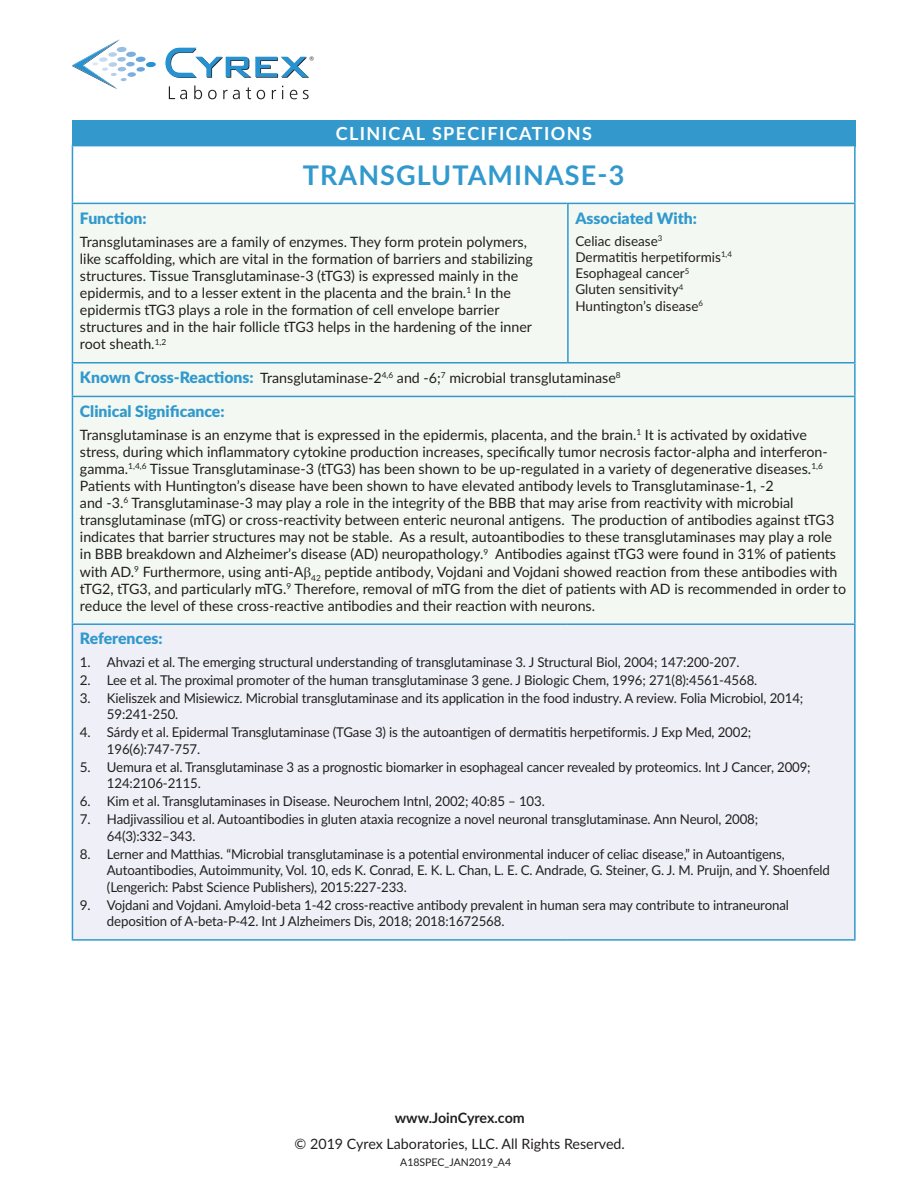
<style>
.page{position:relative;width:918px;height:1188px;background:#fff}
.page>*{position:absolute;margin:0;border:0;box-sizing:border-box;transform-origin:0 0}
.HEADLINE{font:700 27px "Lato";letter-spacing:.04em;color:#3199cd}
.t1{font:700 18px "Lato";letter-spacing:.08em;color:#fff}
.subhead{font:900 15.75px "Lato";color:#3199cd}
.Clinical_Significanc{font:14.25px/17.1px "Lato";color:#231f20}
.subhead-2{font:14.25px "Lato";color:#231f20}
.t2{font:700 14.25px "Lato";letter-spacing:-.005em;color:#231f20}
.Associated_With{font:13.5px/16.5px "Lato";letter-spacing:-.01em;color:#231f20}
.t3{font:10.5px "Lato";color:#231f20}
.s1{font-weight:900;font-size:15.75px;color:#3199cd}
</style>
<div class="page">
<svg style="left:169px;top:86px;width:18px;height:13px"></svg>
<svg style="left:194px;top:85px;width:8px;height:14px"></svg>
<svg style="left:208px;top:90px;width:9px;height:9px"></svg>
<svg style="left:223px;top:90px;width:17px;height:9px"></svg>
<svg style="left:246px;top:87px;width:5px;height:12px"></svg>
<svg style="left:257px;top:90px;width:8px;height:9px"></svg>
<svg style="left:272px;top:90px;width:4px;height:9px"></svg>
<svg style="left:290px;top:90px;width:7px;height:9px"></svg>
<svg style="left:303px;top:90px;width:6px;height:9px"></svg>
<svg style="left:72px;top:39px;width:84px;height:50px"></svg>
<svg style="left:165px;top:48px;width:149px;height:30px"></svg>
<div style="left:72px;top:120px;width:784px;height:27px;background:#39c"></div>
<div style="left:72px;top:146px;width:783px;height:57px;background:#fff"></div>
<div style="left:73px;top:204px;width:781px;height:419px;background:#f3f9f2"></div>
<div style="left:72px;top:624px;width:783px;height:316px;background:#eff0f7"></div>
<hr style="left:72px;top:146px;width:1px;height:57px;background:#3199cd">
<hr style="left:854px;top:146px;width:2px;height:57px;background:#3199cd">
<hr style="left:72px;top:364px;width:1px;height:32px;background:#3199cd">
<hr style="left:854px;top:364px;width:2px;height:32px;background:#3199cd">
<hr style="left:72px;top:625px;width:1px;height:314px;background:#3199cd">
<hr style="left:854px;top:625px;width:2px;height:314px;background:#3199cd">
<hr style="left:72px;top:939px;width:496px;height:2px;background:#3199cd">
<hr style="left:568px;top:939px;width:288px;height:2px;background:#3199cd">
<hr style="left:72px;top:396px;width:496px;height:1px;background:#3199cd">
<hr style="left:72px;top:397px;width:1px;height:226px;background:#3199cd">
<hr style="left:568px;top:396px;width:288px;height:1px;background:#3199cd">
<hr style="left:854px;top:397px;width:2px;height:226px;background:#3199cd">
<hr style="left:72px;top:623px;width:496px;height:2px;background:#3199cd">
<hr style="left:568px;top:623px;width:288px;height:2px;background:#3199cd">
<hr style="left:72px;top:203px;width:496px;height:1px;background:#3199cd">
<hr style="left:72px;top:204px;width:1px;height:158px;background:#3199cd">
<hr style="left:568px;top:203px;width:288px;height:1px;background:#3199cd">
<hr style="left:567px;top:204px;width:2px;height:158px;background:#3199cd">
<hr style="left:854px;top:204px;width:2px;height:158px;background:#3199cd">
<hr style="left:72px;top:362px;width:496px;height:2px;background:#3199cd">
<hr style="left:568px;top:362px;width:288px;height:2px;background:#3199cd">
<svg style="left:304px;top:566px;width:7px;height:14px"></svg>
<p class="t1" style="left:336px;top:120px;width:258px">CLINICAL SPECIFICATIONS</p>
<p class="HEADLINE" style="left:303px;top:156px;width:323px">TRANSGLUTAMINASE-3</p>
<p class="subhead" style="left:80px;top:206px;width:68px">Function:</p>
<p class="Clinical_Significanc" style="left:80px;top:232px;width:455px">Transglutaminases are a family of enzymes. They form protein polymers, like scaffolding, which are vital in the formation of barriers and stabilizing structures. Tissue Transglutaminase-3 (tTG3) is expressed mainly in the epidermis, and to a lesser extent in the placenta and the brain.<sup>1</sup> In the epidermis tTG3 plays a role in the formation of cell envelope barrier structures and in the hair follicle tTG3 helps in the hardening of the inner root sheath.<sup>1,2</sup></p>
<p class="subhead" style="left:575px;top:206px;width:123px">Associated With:</p>
<p class="Associated_With" style="left:575px;top:232px;width:158px">Celiac disease<sup>3<br></sup>Dermatitis herpetiformis<sup>1,4<br></sup>Esophageal cancer<sup>5<br></sup>Gluten sensitivity<sup>4<br></sup>Huntington’s disease<sup>6</sup></p>
<p class="subhead-2" style="left:80px;top:368px;width:542px"><span class="s1">Known Cross-Reactions:</span> Transglutaminase-2<sup>4,6</sup> and -6;<sup>7</sup> microbial transglutaminase<sup>8</sup></p>
<p class="subhead" style="left:80px;top:399px;width:146px">Clinical Significance:</p>
<p class="Clinical_Significanc" style="left:80px;top:425px;width:768px">Transglutaminase is an enzyme that is expressed in the epidermis, placenta, and the brain.<sup>1</sup> It is activated by oxidative stress, during which inflammatory cytokine production increases, specifically tumor necrosis factor-alpha and interferon&shy;gamma.<sup>1,4,6</sup> Tissue Transglutaminase-3 (tTG3) has been shown to be up-regulated in a variety of degenerative diseases.<sup>1,6<br></sup>Patients with Huntington’s disease have been shown to have elevated antibody levels to Transglutaminase-1, -2<br>and -3.<sup>6</sup> Transglutaminase-3 may play a role in the integrity of the BBB that may arise from reactivity with microbial transglutaminase (mTG) or cross-reactivity between enteric neuronal antigens. The production of antibodies against tTG3 indicates that barrier structures may not be stable. As a result, autoantibodies to these transglutaminases may play a role in BBB breakdown and Alzheimer’s disease (AD) neuropathology.<sup>9</sup> Antibodies against tTG3 were found in 31% of patients with AD.<sup>9</sup> Furthermore, using anti-A <sub>42</sub> peptide antibody, Vojdani and Vojdani showed reaction from these antibodies with tTG2, tTG3, and particularly mTG.<sup>9</sup> Therefore, removal of mTG from the diet of patients with AD is recommended in order to reduce the level of these cross-reactive antibodies and their reaction with neurons.</p>
<p class="subhead" style="left:80px;top:627px;width:84px">References:</p>
<p class="Associated_With" style="left:80px;top:653px;width:661px">1. Ahvazi et al. The emerging structural understanding of transglutaminase 3. J Structural Biol, 2004; 147:200-207.</p>
<p class="Associated_With" style="left:80px;top:671px;width:679px">2. Lee et al. The proximal promoter of the human transglutaminase 3 gene. J Biologic Chem, 1996; 271(8):4561-4568.</p>
<p class="Associated_With" style="left:107px;top:689px;width:698px;text-indent:-27px">3. Kieliszek and Misiewicz. Microbial transglutaminase and its application in the food industry. A review. Folia Microbiol, 2014;<br>59:241-250.</p>
<p class="Associated_With" style="left:107px;top:724px;width:646px;text-indent:-27px">4. Sárdy et al. Epidermal Transglutaminase (TGase 3) is the autoantigen of dermatitis herpetiformis. J Exp Med, 2002;<br>196(6):747-757.</p>
<p class="Associated_With" style="left:107px;top:758px;width:705px;text-indent:-27px">5. Uemura et al. Transglutaminase 3 as a prognostic biomarker in esophageal cancer revealed by proteomics. Int J Cancer, 2009;<br>124:2106-2115.</p>
<p class="Associated_With" style="left:80px;top:793px;width:466px">6. Kim et al. Transglutaminases in Disease. Neurochem Intnl, 2002; 40:85 – 103.</p>
<p class="Associated_With" style="left:107px;top:811px;width:653px;text-indent:-27px">7. Hadjivassiliou et al. Autoantibodies in gluten ataxia recognize a novel neuronal transglutaminase. Ann Neurol, 2008;<br>64(3):332–343.</p>
<p class="Associated_With" style="left:107px;top:845px;width:724px;text-indent:-27px">8. Lerner and Matthias. “Microbial transglutaminase is a potential environmental inducer of celiac disease,” in Autoantigens,<br>Autoantibodies, Autoimmunity, Vol. 10, eds K. Conrad, E. K. L. Chan, L. E. C. Andrade, G. Steiner, G. J. M. Pruijn, and Y. Shoenfeld (Lengerich: Pabst Science Publishers), 2015:227-233.</p>
<p class="Associated_With" style="left:107px;top:896px;width:683px;text-indent:-27px">9. Vojdani and Vojdani. Amyloid-beta 1-42 cross-reactive antibody prevalent in human sera may contribute to intraneuronal deposition of A-beta-P-42. Int J Alzheimers Dis, 2018; 2018:1672568.</p>
<p class="t2" style="left:395px;top:1107px;width:131px">www.JoinCyrex.com</p>
<p class="Clinical_Significanc" style="left:295px;top:1135px;width:332px">© 2019 Cyrex Laboratories, LLC. All Rights Reserved.</p>
<p class="t3" style="left:400px;top:1155px;width:112px">A18SPEC_JAN2019_A4</p>
</div>
